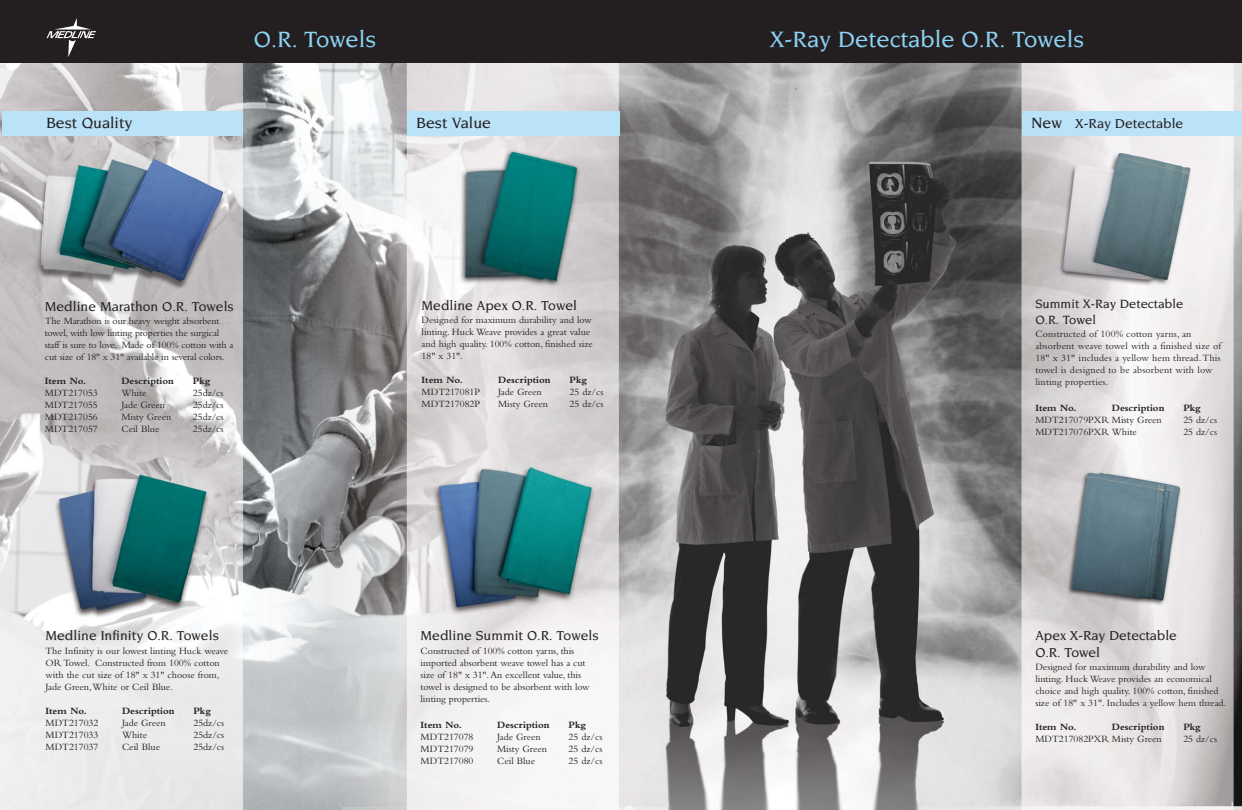
<style>
.page{position:relative;width:1242px;height:810px;background:#fff}
.page>*{position:absolute;margin:0;border:0;box-sizing:border-box;transform-origin:0 0}
.t1{font:500 24px "Novarese";color:#8bd2f4}
.t2{font:500 16px "Novarese";color:#231f20}
.t3{font:500 14px/16.8px "Novarese";color:#231f20}
.t4{font:500 13px/15.6px "Novarese";color:#231f20}
.t5{font:10px/12px "Bembo";color:#231f20}
.t6{font:700 10px "Bembo";color:#231f20}
.s1{font-size:16px}
</style>
<div class="page">
<img style="left:0;top:63px;width:1242px;height:747px">
<div style="left:618px;top:0;width:624px;height:63px;background:#231f20"></div>
<div style="left:2px;top:112px;width:241px;height:24px;background:#bae2f8"></div>
<div style="left:407px;top:112px;width:213px;height:24px;background:#bae2f8"></div>
<div style="left:1022px;top:112px;width:220px;height:24px;background:#bae2f8"></div>
<div style="left:0;top:0;width:624px;height:63px;background:#231f20"></div>
<svg style="left:47px;top:18px;width:49px;height:39px"></svg>
<h1 class="t1" style="left:254px;top:29px;width:124px">O.R. Towels</h1>
<h1 class="t1" style="left:770px;top:29px;width:316px">X-Ray Detectable O.R. Towels</h1>
<h2 class="t2" style="left:46px;top:117px;width:88px">Best Quality</h2>
<h2 class="t2" style="left:416px;top:117px;width:76px">Best Value</h2>
<h3 class="t3" style="left:1031px;top:116px;width:154px"><span class="s1">New</span> X-Ray Detectable</h3>
<h3 class="t3" style="left:45px;top:299px;width:190px">Medline Marathon O.R. Towels</h3>
<p class="t5" style="left:45px;top:316px;width:190px">The Marathon is our heavy weight absorbent towel, with low linting properties the surgical staff is sure to love. Made of 100% cotton with a cut size of 18" x 31" available in several colors.</p>
<p class="t6" style="left:45px;top:378px;width:43px">Item No.</p>
<p class="t6" style="left:121px;top:378px;width:54px">Description</p>
<p class="t6" style="left:193px;top:378px;width:19px">Pkg</p>
<p class="t5" style="left:45px;top:388px;width:54px">MDT217053</p>
<p class="t5" style="left:121px;top:388px;width:27px">White</p>
<p class="t5" style="left:193px;top:388px;width:32px">25dz/cs</p>
<p class="t5" style="left:45px;top:400px;width:54px">MDT217055</p>
<p class="t5" style="left:121px;top:400px;width:45px">Jade Green</p>
<p class="t5" style="left:193px;top:400px;width:32px">25dz/cs</p>
<p class="t5" style="left:45px;top:412px;width:54px">MDT217056</p>
<p class="t5" style="left:121px;top:412px;width:51px">Misty Green</p>
<p class="t5" style="left:193px;top:412px;width:32px">25dz/cs</p>
<p class="t5" style="left:45px;top:424px;width:54px">MDT217057</p>
<p class="t5" style="left:121px;top:424px;width:40px">Ceil Blue</p>
<p class="t5" style="left:193px;top:424px;width:32px">25dz/cs</p>
<h3 class="t3" style="left:46px;top:628px;width:175px">Medline Infinity O.R. Towels</h3>
<p class="t5" style="left:46px;top:645px;width:184px">The Infinity is our lowest linting Huck weave OR Towel. Constructed from 100% cotton with the cut size of 18" x 31" choose from, Jade Green,White or Ceil Blue.</p>
<p class="t6" style="left:46px;top:707px;width:43px">Item No.</p>
<p class="t6" style="left:122px;top:707px;width:54px">Description</p>
<p class="t6" style="left:194px;top:707px;width:19px">Pkg</p>
<p class="t5" style="left:46px;top:717px;width:54px">MDT217032</p>
<p class="t5" style="left:122px;top:717px;width:45px">Jade Green</p>
<p class="t5" style="left:194px;top:717px;width:32px">25dz/cs</p>
<p class="t5" style="left:46px;top:729px;width:54px">MDT217033</p>
<p class="t5" style="left:122px;top:729px;width:27px">White</p>
<p class="t5" style="left:194px;top:729px;width:32px">25dz/cs</p>
<p class="t5" style="left:46px;top:741px;width:54px">MDT217037</p>
<p class="t5" style="left:122px;top:741px;width:40px">Ceil Blue</p>
<p class="t5" style="left:194px;top:741px;width:32px">25dz/cs</p>
<h3 class="t3" style="left:422px;top:298px;width:157px">Medline Apex O.R. Towel</h3>
<p class="t5" style="left:422px;top:315px;width:173px">Designed for maximum durability and low linting. Huck Weave provides a great value and high quality. 100% cotton, finished size 18" x 31".</p>
<p class="t6" style="left:422px;top:377px;width:43px">Item No.</p>
<p class="t6" style="left:498px;top:377px;width:54px">Description</p>
<p class="t6" style="left:570px;top:377px;width:19px">Pkg</p>
<p class="t5" style="left:422px;top:387px;width:60px">MDT217081P</p>
<p class="t5" style="left:498px;top:387px;width:45px">Jade Green</p>
<p class="t5" style="left:570px;top:387px;width:35px">25 dz/cs</p>
<p class="t5" style="left:422px;top:399px;width:60px">MDT217082P</p>
<p class="t5" style="left:498px;top:399px;width:51px">Misty Green</p>
<p class="t5" style="left:570px;top:399px;width:35px">25 dz/cs</p>
<h3 class="t3" style="left:421px;top:628px;width:179px">Medline Summit O.R. Towels</h3>
<p class="t5" style="left:421px;top:645px;width:171px">Constructed of 100% cotton yarns, this imported absorbent weave towel has a cut size of 18" x 31".An excellent value, this towel is designed to be absorbent with low linting properties.</p>
<p class="t6" style="left:421px;top:721px;width:43px">Item No.</p>
<p class="t6" style="left:497px;top:721px;width:54px">Description</p>
<p class="t6" style="left:569px;top:721px;width:19px">Pkg</p>
<p class="t5" style="left:421px;top:732px;width:54px">MDT217078</p>
<p class="t5" style="left:497px;top:732px;width:45px">Jade Green</p>
<p class="t5" style="left:569px;top:732px;width:35px">25 dz/cs</p>
<p class="t5" style="left:421px;top:744px;width:54px">MDT217079</p>
<p class="t5" style="left:497px;top:744px;width:51px">Misty Green</p>
<p class="t5" style="left:569px;top:744px;width:35px">25 dz/cs</p>
<p class="t5" style="left:421px;top:756px;width:54px">MDT217080</p>
<p class="t5" style="left:497px;top:756px;width:40px">Ceil Blue</p>
<p class="t5" style="left:569px;top:756px;width:35px">25 dz/cs</p>
<h3 class="t4" style="left:1035px;top:297px;width:149px">Summit X-Ray Detectable<br>O.R. Towel</h3>
<p class="t5" style="left:1035px;top:328px;width:187px">Constructed of 100% cotton yarns, an absorbent weave towel with a finished size of 18" x 31" includes a yellow hem thread.This towel is designed to be absorbent with low linting properties.</p>
<p class="t6" style="left:1035px;top:404px;width:43px">Item No.</p>
<p class="t6" style="left:1112px;top:404px;width:54px">Description</p>
<p class="t6" style="left:1183px;top:404px;width:19px">Pkg</p>
<p class="t5" style="left:1035px;top:415px;width:128px">MDT217079PXR Misty Green</p>
<p class="t5" style="left:1183px;top:415px;width:35px">25 dz/cs</p>
<p class="t5" style="left:1035px;top:427px;width:103px">MDT217076PXR White</p>
<p class="t5" style="left:1183px;top:427px;width:35px">25 dz/cs</p>
<h3 class="t3" style="left:1035px;top:628px;width:143px">Apex X-Ray Detectable<br>O.R. Towel</h3>
<p class="t5" style="left:1035px;top:662px;width:192px">Designed for maximum durability and low linting. Huck Weave provides an economical choice and high quality. 100% cotton, finished size of 18" x 31". Includes a yellow hem thread.</p>
<p class="t6" style="left:1035px;top:724px;width:43px">Item No.</p>
<p class="t6" style="left:1112px;top:724px;width:54px">Description</p>
<p class="t6" style="left:1183px;top:724px;width:19px">Pkg</p>
<p class="t5" style="left:1035px;top:734px;width:128px">MDT217082PXR Misty Green</p>
<p class="t5" style="left:1183px;top:734px;width:35px">25 dz/cs</p>
</div>
